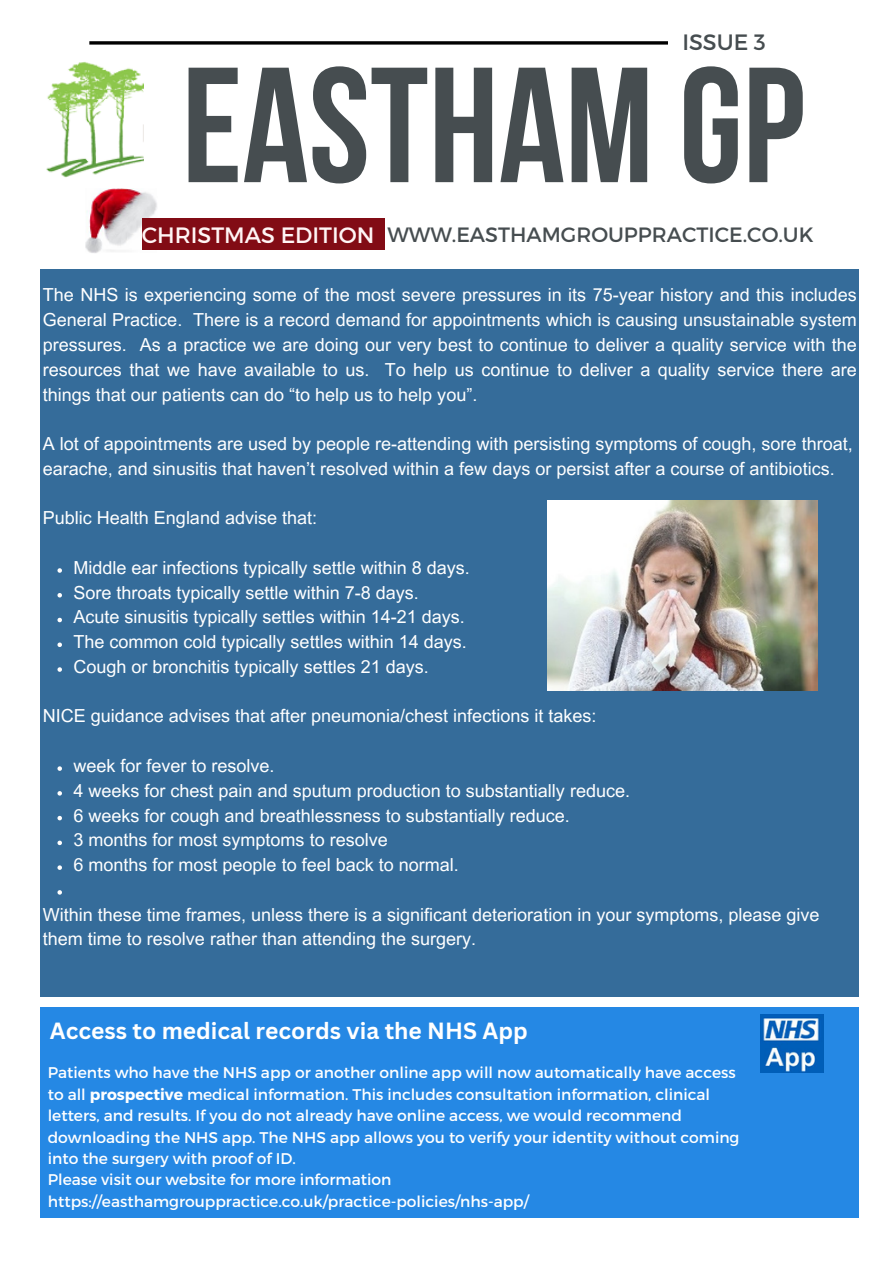
<style>
.page{position:relative;width:893px;height:1264px;background:#fff}
.page>*{position:absolute;margin:0;border:0;box-sizing:border-box;transform-origin:0 0}
.t1{font:163.5px "Bebas Neue Cyrillic";color:#464d50}
.t2{font:700 22.8px "Canva Sans";color:#fff}
.t3{font:22.2px "Montserrat";color:#fff5f5}
.t4{font:22.2px "Montserrat";color:#464d50}
.t5{font:20.7px "Montserrat";color:#464d50}
.t6{font:18px/24.8px "Arial MT Pro";color:#fff}
.t7{font:15.45px/21.3px "Montserrat";color:#fff}
.s1{font-weight:700}
</style>
<div class="page">
<svg style="left:89px;top:41px;width:579px;height:4px;background:#272727"></svg>
<img style="left:85px;top:188px;width:72px;height:65px">
<div style="left:142px;top:218px;width:242px;height:32px;background:#820c15"></div>
<div style="left:41px;top:270px;width:818px;height:726px;background:#356c9a"></div>
<svg style="left:57px;top:568px;width:5px;height:4px"></svg>
<svg style="left:57px;top:593px;width:5px;height:4px"></svg>
<svg style="left:57px;top:617px;width:5px;height:5px"></svg>
<svg style="left:57px;top:642px;width:5px;height:5px"></svg>
<svg style="left:57px;top:667px;width:5px;height:4px"></svg>
<svg style="left:57px;top:766px;width:5px;height:4px"></svg>
<svg style="left:57px;top:791px;width:5px;height:4px"></svg>
<svg style="left:57px;top:815px;width:5px;height:5px"></svg>
<svg style="left:57px;top:840px;width:5px;height:5px"></svg>
<svg style="left:57px;top:865px;width:5px;height:4px"></svg>
<svg style="left:57px;top:890px;width:5px;height:4px"></svg>
<img style="left:46px;top:62px;width:97px;height:116px">
<img style="left:547px;top:500px;width:270px;height:191px">
<div style="left:41px;top:1007px;width:818px;height:210px;background:#2588e4"></div>
<img style="left:760px;top:1014px;width:63px;height:58px">
<p class="t4" style="left:682px;top:28px;width:85px">ISSUE 3</p>
<p class="t1" style="left:182px;top:59px;width:624px">EASTHAM GP</p>
<p class="t3" style="left:142px;top:220px;width:234px">CHRISTMAS EDITION</p>
<p class="t5" style="left:387px;top:221px;width:427px">WWW.EASTHAMGROUPPRACTICE.CO.UK</p>
<p class="t6" style="left:43px;top:285px;width:815px;text-align:justify">The NHS is experiencing some of the most severe pressures in its 75-year history and this includes General Practice. There is a record demand for appointments which is causing unsustainable system pressures. As a practice we are doing our very best to continue to deliver a quality service with the resources that we have available to us. To help us continue to deliver a quality service there are things that our patients can do “to help us to help you”.</p>
<p class="t6" style="left:43px;top:433px;width:811px">A lot of appointments are used by people re-attending with persisting symptoms of cough, sore throat, earache, and sinusitis that haven’t resolved within a few days or persist after a course of antibiotics.</p>
<p class="t6" style="left:43px;top:508px;width:276px">Public Health England advise that:</p>
<p class="t6" style="left:73px;top:557px;width:398px">Middle ear infections typically settle within 8 days.</p>
<p class="t6" style="left:73px;top:582px;width:347px">Sore throats typically settle within 7-8 days.</p>
<p class="t6" style="left:73px;top:607px;width:393px">Acute sinusitis typically settles within 14-21 days.</p>
<p class="t6" style="left:73px;top:631px;width:395px">The common cold typically settles within 14 days.</p>
<p class="t6" style="left:73px;top:656px;width:357px">Cough or bronchitis typically settles 21 days.</p>
<p class="t6" style="left:43px;top:706px;width:555px">NICE guidance advises that after pneumonia/chest infections it takes:</p>
<p class="t6" style="left:73px;top:755px;width:203px">week for fever to resolve.</p>
<p class="t6" style="left:73px;top:780px;width:558px">4 weeks for chest pain and sputum production to substantially reduce.</p>
<p class="t6" style="left:73px;top:805px;width:498px">6 weeks for cough and breathlessness to substantially reduce.</p>
<p class="t6" style="left:73px;top:829px;width:316px">3 months for most symptoms to resolve</p>
<p class="t6" style="left:73px;top:854px;width:387px">6 months for most people to feel back to normal.</p>
<p class="t6" style="left:43px;top:904px;width:778px">Within these time frames, unless there is a significant deterioration in your symptoms, please give them time to resolve rather than attending the surgery.</p>
<p class="t2" style="left:50px;top:1014px;width:479px">Access to medical records via the NHS App</p>
<p class="t7" style="left:48px;top:1061px;width:693px">Patients who have the NHS app or another online app will now automatically have access to all <span class="s1">prospective</span> medical information. This includes consultation information, clinical letters, and results. If you do not already have online access, we would recommend downloading the NHS app. The NHS app allows you to verify your identity without coming into the surgery with proof of ID.</p>
<p class="t7" style="left:48px;top:1168px;width:482px">Please visit our website for more information https://easthamgrouppractice.co.uk/practice-policies/nhs-app/</p>
</div>
